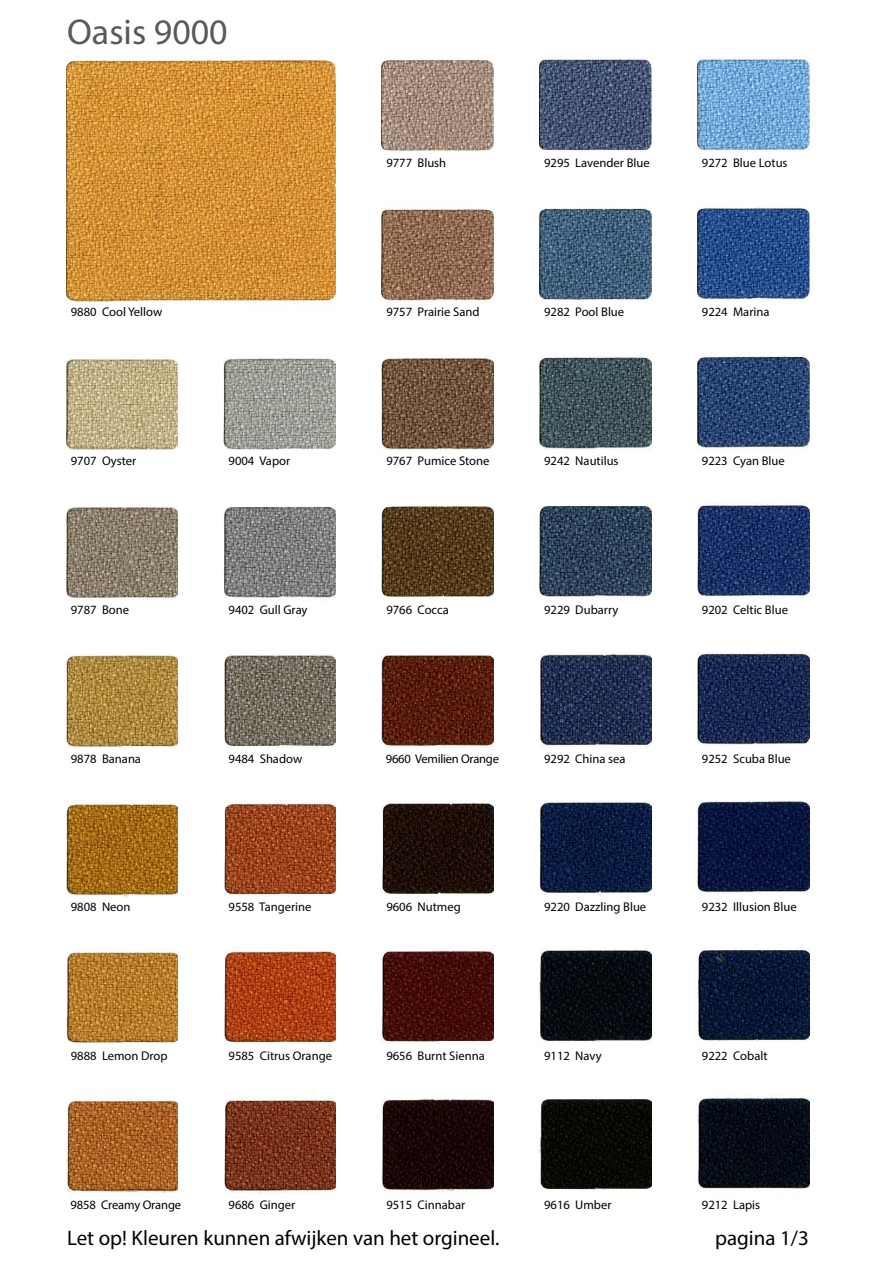
<style>
.page{position:relative;width:893px;height:1263px;background:#fff}
.page>*{position:absolute;margin:0;border:0;box-sizing:border-box;transform-origin:0 0}
.t1{font:36px "Myriad Pro";color:#58595b}
.t2{font:21px "Myriad Pro";color:#000}
.t3{font:12.6px "Myriad Pro";color:#000}
.t4{font:12.6px "Myriad Pro";letter-spacing:-.02em;color:#000}
</style>
<div class="page">
<img style="left:66px;top:56px;width:744px;height:1143px">
<div style="left:381px;top:455px;width:113px;height:24px;background:#fff"></div>
<div style="left:381px;top:604px;width:113px;height:23px;background:#fff"></div>
<div style="left:381px;top:902px;width:113px;height:23px;background:#fff"></div>
<div style="left:381px;top:1051px;width:113px;height:23px;background:#fff"></div>
<div style="left:381px;top:307px;width:113px;height:23px;background:#fff"></div>
<div style="left:381px;top:158px;width:113px;height:23px;background:#fff"></div>
<div style="left:539px;top:455px;width:113px;height:24px;background:#fff"></div>
<div style="left:539px;top:604px;width:113px;height:23px;background:#fff"></div>
<div style="left:539px;top:753px;width:113px;height:23px;background:#fff"></div>
<div style="left:539px;top:902px;width:113px;height:23px;background:#fff"></div>
<div style="left:539px;top:1051px;width:113px;height:23px;background:#fff"></div>
<div style="left:539px;top:307px;width:113px;height:23px;background:#fff"></div>
<div style="left:539px;top:158px;width:113px;height:23px;background:#fff"></div>
<div style="left:696px;top:455px;width:114px;height:24px;background:#fff"></div>
<div style="left:696px;top:604px;width:114px;height:23px;background:#fff"></div>
<div style="left:696px;top:753px;width:114px;height:23px;background:#fff"></div>
<div style="left:696px;top:902px;width:114px;height:23px;background:#fff"></div>
<div style="left:696px;top:1051px;width:114px;height:23px;background:#fff"></div>
<div style="left:696px;top:307px;width:114px;height:23px;background:#fff"></div>
<div style="left:696px;top:158px;width:114px;height:23px;background:#fff"></div>
<div style="left:223px;top:455px;width:113px;height:24px;background:#fff"></div>
<div style="left:223px;top:604px;width:113px;height:23px;background:#fff"></div>
<div style="left:223px;top:753px;width:113px;height:23px;background:#fff"></div>
<div style="left:223px;top:902px;width:113px;height:23px;background:#fff"></div>
<div style="left:223px;top:1051px;width:113px;height:23px;background:#fff"></div>
<div style="left:65px;top:455px;width:114px;height:24px;background:#fff"></div>
<div style="left:65px;top:307px;width:176px;height:23px;background:#fff"></div>
<div style="left:65px;top:604px;width:114px;height:23px;background:#fff"></div>
<div style="left:65px;top:753px;width:114px;height:23px;background:#fff"></div>
<div style="left:65px;top:902px;width:114px;height:23px;background:#fff"></div>
<div style="left:65px;top:1051px;width:114px;height:23px;background:#fff"></div>
<div style="left:179px;top:339px;width:44px;height:911px;background:#fff"></div>
<div style="left:336px;top:0;width:45px;height:1250px;background:#fff"></div>
<div style="left:494px;top:0;width:45px;height:1250px;background:#fff"></div>
<div style="left:652px;top:0;width:44px;height:1250px;background:#fff"></div>
<div style="left:381px;top:753px;width:119px;height:23px;background:#fff"></div>
<h1 class="t1" style="left:67px;top:10px;width:162px">Oasis 9000</h1>
<p class="t3" style="left:71px;top:304px;width:93px">9880 Cool Yellow</p>
<p class="t3" style="left:386px;top:155px;width:61px">9777 Blush</p>
<p class="t3" style="left:386px;top:304px;width:95px">9757 Prairie Sand</p>
<p class="t3" style="left:544px;top:155px;width:107px">9295 Lavender Blue</p>
<p class="t3" style="left:702px;top:155px;width:87px">9272 Blue Lotus</p>
<p class="t3" style="left:544px;top:304px;width:82px">9282 Pool Blue</p>
<p class="t3" style="left:702px;top:304px;width:69px">9224 Marina</p>
<p class="t3" style="left:71px;top:453px;width:67px">9707 Oyster</p>
<p class="t3" style="left:229px;top:453px;width:63px">9004 Vapor</p>
<p class="t3" style="left:386px;top:453px;width:105px">9767 Pumice Stone</p>
<p class="t3" style="left:544px;top:453px;width:76px">9242 Nautilus</p>
<p class="t3" style="left:702px;top:453px;width:84px">9223 Cyan Blue</p>
<p class="t3" style="left:71px;top:602px;width:60px">9787 Bone</p>
<p class="t3" style="left:229px;top:602px;width:81px">9402 Gull Gray</p>
<p class="t3" style="left:386px;top:602px;width:64px">9766 Cocca</p>
<p class="t3" style="left:544px;top:602px;width:76px">9229 Dubarry</p>
<p class="t3" style="left:702px;top:602px;width:88px">9202 Celtic Blue</p>
<p class="t3" style="left:71px;top:750px;width:72px">9878 Banana</p>
<p class="t3" style="left:229px;top:750px;width:75px">9484 Shadow</p>
<p class="t4" style="left:386px;top:750px;width:115px">9660 Vemilien Orange</p>
<p class="t3" style="left:544px;top:750px;width:83px">9292 China sea</p>
<p class="t3" style="left:702px;top:750px;width:91px">9252 Scuba Blue</p>
<p class="t3" style="left:71px;top:899px;width:61px">9808 Neon</p>
<p class="t3" style="left:229px;top:899px;width:84px">9558 Tangerine</p>
<p class="t3" style="left:386px;top:899px;width:76px">9606 Nutmeg</p>
<p class="t3" style="left:544px;top:899px;width:104px">9220 Dazzling Blue</p>
<p class="t3" style="left:702px;top:899px;width:96px">9232 Illusion Blue</p>
<p class="t3" style="left:71px;top:1048px;width:98px">9888 Lemon Drop</p>
<p class="t3" style="left:229px;top:1048px;width:105px">9585 Citrus Orange</p>
<p class="t3" style="left:386px;top:1048px;width:100px">9656 Burnt Sienna</p>
<p class="t3" style="left:544px;top:1048px;width:59px">9112 Navy</p>
<p class="t3" style="left:702px;top:1048px;width:67px">9222 Cobalt</p>
<p class="t3" style="left:71px;top:1197px;width:112px">9858 Creamy Orange</p>
<p class="t3" style="left:229px;top:1197px;width:68px">9686 Ginger</p>
<p class="t3" style="left:386px;top:1197px;width:80px">9515 Cinnabar</p>
<p class="t3" style="left:544px;top:1197px;width:69px">9616 Umber</p>
<p class="t3" style="left:702px;top:1197px;width:60px">9212 Lapis</p>
<h2 class="t2" style="left:67px;top:1225px;width:434px">Let op! Kleuren kunnen afwijken van het orgineel.</h2>
<h2 class="t2" style="left:715px;top:1225px;width:95px">pagina 1/3</h2>
</div>
